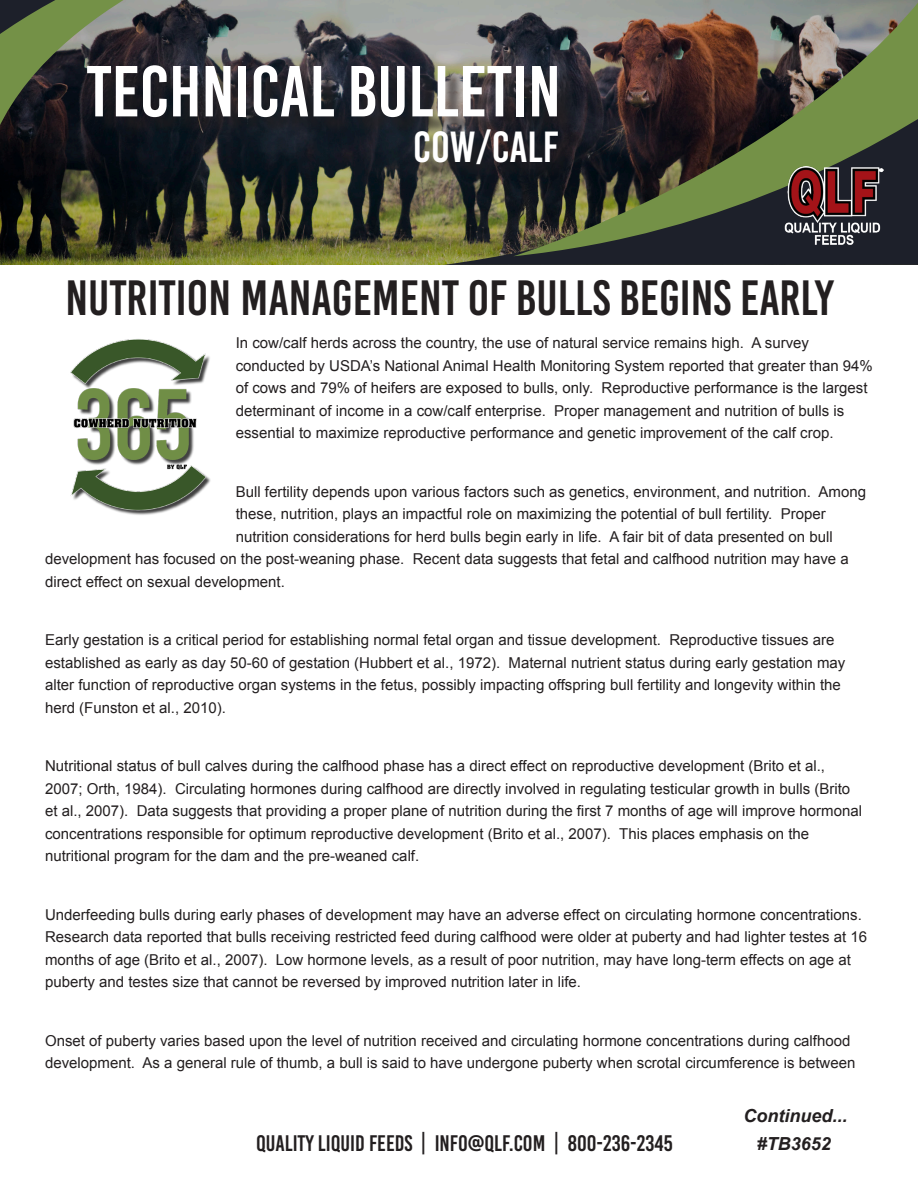
<style>
.page{position:relative;width:918px;height:1188px;background:#fff}
.page>*{position:absolute;margin:0;border:0;box-sizing:border-box;transform-origin:0 0}
.t1{font:72px "Bebas Kai";color:#fff}
.Body_Text_3{font:49.5px "Bebas Kai";color:#231f20}
.t2{font:43.5px "Bebas Kai";color:#fff}
.t3{font:22.5px "Bebas Kai";color:#231f20}
.t4{font:italic 700 18px "Arial";color:#231f20}
.t5{font:15px/22.5px "Arial";color:#231f20}
</style>
<div class="page">
<img style="left:0;top:0;width:444px;height:265px">
<svg style="left:444px;top:0;width:474px;height:265px;background:#5a5b50"></svg>
<img style="left:513px;top:0;width:405px;height:256px">
<svg style="left:0;top:0;width:294px;height:157px;background:#454b42"></svg>
<div style="left:89px;top:68px;width:486px;height:68px;background:#231f20;opacity:.75"></div>
<div style="left:417px;top:131px;width:159px;height:51px;background:#231f20;opacity:.75"></div>
<img style="left:785px;top:167px;width:99px;height:83px">
<img style="left:70px;top:339px;width:141px;height:176px">
<p class="t1" style="left:86px;top:53px;width:476px">TECHNICAL BULLETIN</p>
<p class="t2" style="left:413px;top:123px;width:147px">COW/CALF</p>
<p class="Body_Text_3" style="left:66px;top:272px;width:770px">NUTRITION MANAGEMENT OF BULLS BEGINS EARLY</p>
<p class="t5" style="left:236px;top:332px;width:639px">In cow/calf herds across the country, the use of natural service remains high. A survey conducted by USDA’s National Animal Health Monitoring System reported that greater than 94% of cows and 79% of heifers are exposed to bulls, only. Reproductive performance is the largest determinant of income in a cow/calf enterprise. Proper management and nutrition of bulls is essential to maximize reproductive performance and genetic improvement of the calf crop.</p>
<p class="t5" style="left:236px;top:481px;width:632px">Bull fertility depends upon various factors such as genetics, environment, and nutrition. Among</p>
<p class="t5" style="left:236px;top:503px;width:592px">these, nutrition, plays an impactful role on maximizing the potential of bull fertility. Proper</p>
<p class="t5" style="left:236px;top:526px;width:599px">nutrition considerations for herd bulls begin early in life. A fair bit of data presented on bull</p>
<p class="t5" style="left:45px;top:548px;width:805px">development has focused on the post-weaning phase. Recent data suggests that fetal and calfhood nutrition may have a</p>
<p class="t5" style="left:45px;top:571px;width:241px">direct effect on sexual development.</p>
<p class="t5" style="left:45px;top:629px;width:802px">Early gestation is a critical period for establishing normal fetal organ and tissue development. Reproductive tissues are established as early as day 50-60 of gestation (Hubbert et al., 1972). Maternal nutrient status during early gestation may alter function of reproductive organ systems in the fetus, possibly impacting offspring bull fertility and longevity within the herd (Funston et al., 2010).</p>
<p class="t5" style="left:45px;top:755px;width:819px">Nutritional status of bull calves during the calfhood phase has a direct effect on reproductive development (Brito et al., 2007; Orth, 1984). Circulating hormones during calfhood are directly involved in regulating testicular growth in bulls (Brito et al., 2007). Data suggests that providing a proper plane of nutrition during the first 7 months of age will improve hormonal concentrations responsible for optimum reproductive development (Brito et al., 2007). This places emphasis on the nutritional program for the dam and the pre-weaned calf.</p>
<p class="t5" style="left:45px;top:904px;width:824px">Underfeeding bulls during early phases of development may have an adverse effect on circulating hormone concentrations.<br>Research data reported that bulls receiving restricted feed during calfhood were older at puberty and had lighter testes at 16 months of age (Brito et al., 2007). Low hormone levels, as a result of poor nutrition, may have long-term effects on age at puberty and testes size that cannot be reversed by improved nutrition later in life.</p>
<p class="t5" style="left:45px;top:1030px;width:812px">Onset of puberty varies based upon the level of nutrition received and circulating hormone concentrations during calfhood development. As a general rule of thumb, a bull is said to have undergone puberty when scrotal circumference is between</p>
<p class="t4" style="left:743px;top:1104px;width:106px">Continued...</p>
<p class="t3" style="left:256px;top:1131px;width:418px">QUALITY LIQUID FEEDS | INFO@QLF.COM | 800-236-2345</p>
<p class="t4" style="left:757px;top:1132px;width:76px">#TB3652</p>
</div>
